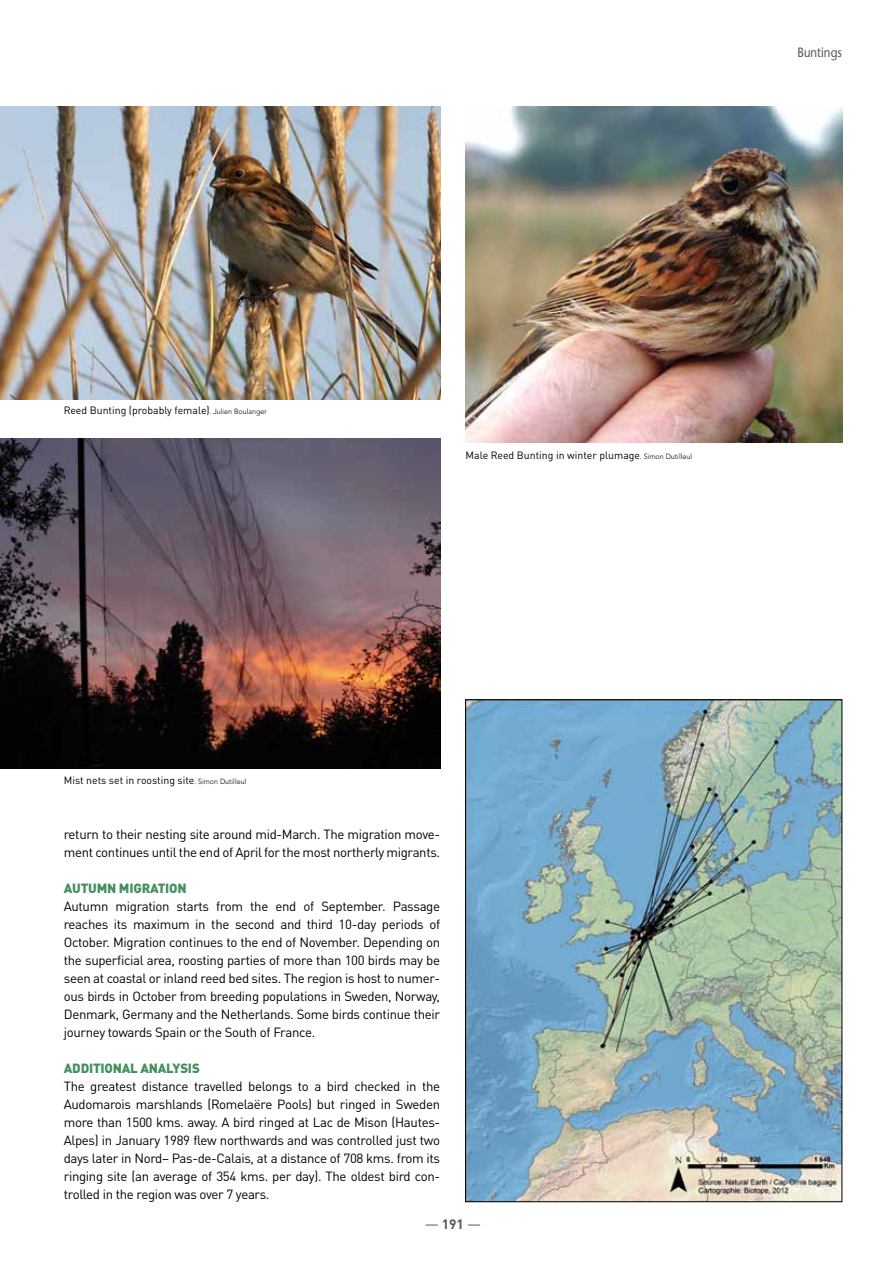
<style>
.page{position:relative;width:893px;height:1263px;background:#fff}
.page>*{position:absolute;margin:0;border:0;box-sizing:border-box;transform-origin:0 0}
.t1{font:13.5px "Stone Sans";color:#565655;scale:.85 1}
.t2{font:700 13.5px "DINOT";color:#565655}
.t3{font:13.2px/18px "DINOT";letter-spacing:-.025em;color:#000;text-align:justify}
.t4{font:900 13.2px "DINOT";letter-spacing:-.015em;color:#468f5f}
.t5{font:10.5px "DINOT";color:#000}
.s1{font-family:"Avenir";font-weight:300;font-size:7.5px}
.s2{color:#9c9c9d}
</style>
<div class="page">
<img style="left:467px;top:701px;width:373px;height:499px">
<img style="left:0;top:106px;width:440px;height:294px">
<img style="left:0;top:438px;width:440px;height:331px">
<img style="left:466px;top:106px;width:376px;height:337px">
<p class="t1" style="left:797px;top:44px;width:54px">Buntings</p>
<p class="t5" style="left:64px;top:404px;width:204px">Reed Bunting (probably female)<span class="s1">. Julien Boulanger</span></p>
<p class="t5" style="left:466px;top:448px;width:228px">Male Reed Bunting in winter plumage<span class="s1">. Simon Dutilleul</span></p>
<p class="t5" style="left:64px;top:773px;width:184px">Mist nets set in roosting site<span class="s1">. Simon Dutilleul</span></p>
<p class="t3" style="left:64px;top:825px;width:378px">return to their nesting site around mid-March. The migration move&shy;ment continues until the end of April for the most northerly migrants.</p>
<p class="t4" style="left:64px;top:879px;width:124px">AUTUMN MIGRATION</p>
<p class="t3" style="left:64px;top:897px;width:378px">Autumn migration starts from the end of September. Passage reaches its maximum in the second and third 10-day periods of October. Migration continues to the end of November. Depending on the superficial area, roosting parties of more than 100 birds may be seen at coastal or inland reed bed sites. The region is host to numer&shy;ous birds in October from breeding populations in Sweden, Norway, Denmark, Germany and the Netherlands. Some birds continue their journey towards Spain or the South of France.</p>
<p class="t4" style="left:64px;top:1059px;width:17px">ADDITIONAL</p>
<p class="t4" style="left:140px;top:1059px;width:9px">ANALYSIS</p>
<p class="t3" style="left:64px;top:1077px;width:378px">The greatest distance travelled belongs to a bird checked in the Audomarois marshlands (Romelaëre Pools) but ringed in Sweden more than 1500 kms. away. A bird ringed at Lac de Mison (Hautes-Alpes) in January 1989 flew northwards and was controlled just two days later in Nord– Pas-de-Calais, at a distance of 708 kms. from its ringing site (an average of 354 kms. per day). The oldest bird con&shy;trolled in the region was over 7 years.</p>
<p class="t2" style="left:425px;top:1215px;width:57px"><span class="s2">—</span> 191 <span class="s2">—</span></p>
</div>
